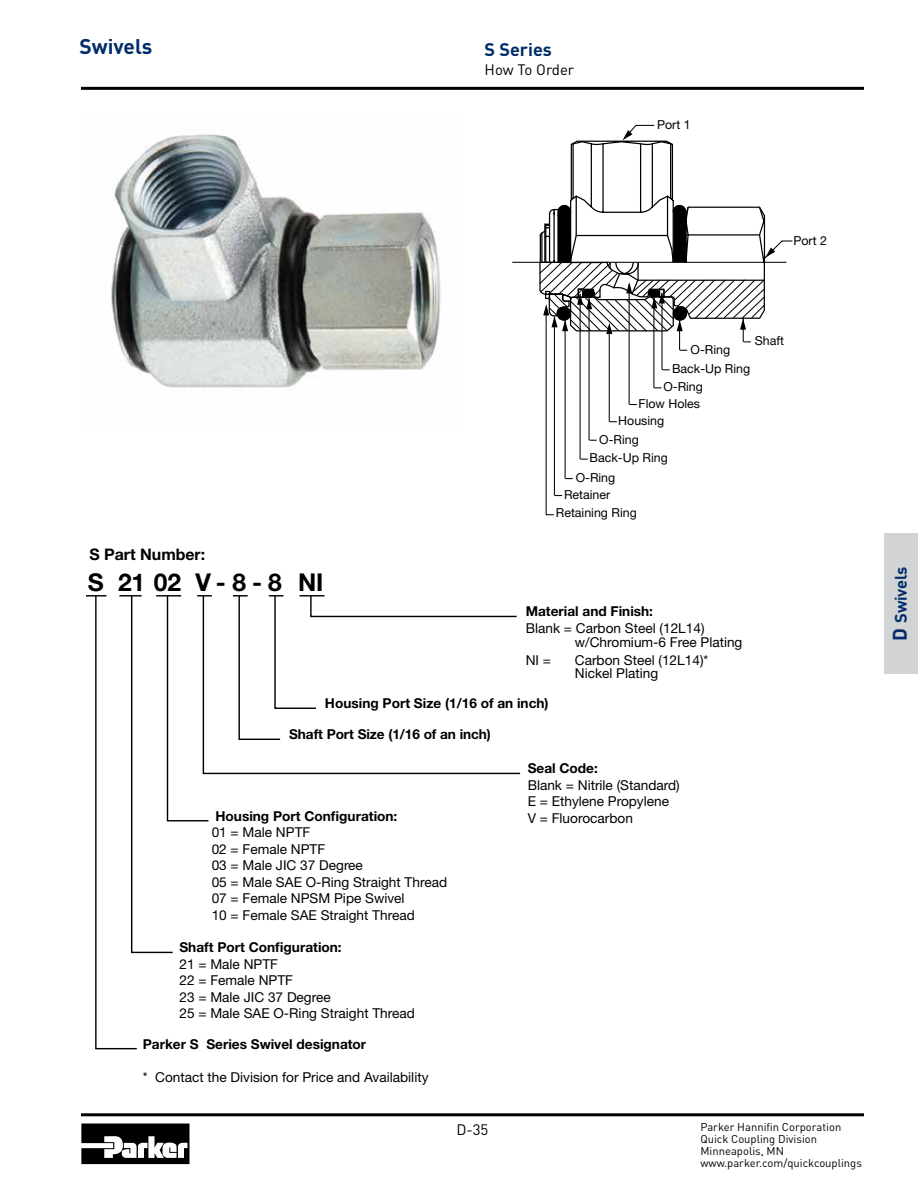
<style>
.page{position:relative;width:918px;height:1188px;background:#fff}
.page>*{position:absolute;margin:0;border:0;box-sizing:border-box;transform-origin:0 0}
.t1{font:700 24.6px "Helvetica Neue LT Std";letter-spacing:-.005em;color:#000}
.t2{font:700 21px "DINOT";color:#002d6a}
.t3{font:700 18px "DINOT";color:#002d6a}
.t4{font:700 16.5px "DINOT";letter-spacing:-.01em;color:#002d6a}
.t5{font:700 15.9px "Helvetica Neue LT Std";color:#000}
.t6{font:15px "DINOT";color:#000}
.t7{font:13.65px/16.5px "Helvetica Neue LT Std";color:#000}
.t8{font:700 13.65px "Helvetica Neue LT Std";color:#000}
.t9{font:12.45px/17.2px "Helvetica Neue LT Std";color:#000}
.t10{font:11.25px/12px "DINOT";color:#000}
.s1{font-size:19.5px}
</style>
<div class="page">
<svg style="left:81px;top:1124px;width:108px;height:40px"></svg>
<hr style="left:81px;top:1113px;width:783px;height:3px;background:#000">
<hr style="left:81px;top:87px;width:783px;height:3px;background:#000">
<div style="left:884px;top:533px;width:34px;height:141px;background:#d1d3d4"></div>
<img style="left:111px;top:134px;width:330px;height:254px">
<hr style="left:512px;top:262px;width:274px;height:1px;background:#000">
<svg style="left:545px;top:124px;width:248px;height:392px"></svg>
<svg style="left:539px;top:130px;width:236px;height:204px"></svg>
<hr style="left:86px;top:595px;width:20px;height:2px;background:#000">
<svg style="left:94px;top:595px;width:427px;height:455px"></svg>
<h2 class="t2" style="left:79px;top:32px;width:75px">Swivels</h2>
<h3 class="t3" style="left:485px;top:37px;width:69px">S Series</h3>
<p class="t6" style="left:485px;top:60px;width:91px">How To Order</p>
<p class="t9" style="left:657px;top:116px;width:35px">Port 1</p>
<p class="t9" style="left:793px;top:232px;width:35px">Port 2</p>
<p class="t9" style="left:691px;top:341px;width:41px">O-Ring</p>
<p class="t9" style="left:755px;top:332px;width:31px">Shaft</p>
<p class="t9" style="left:672px;top:360px;width:80px">Back-Up Ring</p>
<p class="t9" style="left:618px;top:395px;width:83px;text-indent:20px">Flow Holes<br>Housing</p>
<p class="t9" style="left:590px;top:430px;width:80px;line-height:18.6px;text-indent:10px">O-Ring<br>Back-Up Ring</p>
<p class="t9" style="left:663px;top:378px;width:41px">O-Ring</p>
<p class="t9" style="left:576px;top:469px;width:41px">O-Ring</p>
<p class="t9" style="left:564px;top:486px;width:48px">Retainer</p>
<p class="t5" style="left:89px;top:544px;width:117px">S Part Number:</p>
<h1 class="t1" style="left:88px;top:567px;width:176px">S 2102 V- -</h1>
<h1 class="t1" style="left:232px;top:567px;width:93px">8 8NI</h1>
<p class="t9" style="left:556px;top:504px;width:82px">Retaining Ring</p>
<p class="t8" style="left:526px;top:603px;width:129px">Material and Finish:</p>
<p class="t7" style="left:575px;top:621px;width:169px;line-height:13.6px;text-indent:-49px">Blank = Carbon Steel (12L14) w/Chromium-6 Free Plating</p>
<p class="t7" style="left:526px;top:651px;width:27px">NI =</p>
<p class="t7" style="left:575px;top:653px;width:135px;line-height:13.6px">Carbon Steel (12L14)*<br>Nickel Plating</p>
<p class="t8" style="left:325px;top:695px;width:225px">Housing Port Size (1/16 of an inch)</p>
<p class="t8" style="left:289px;top:726px;width:203px">Shaft Port Size (1/16 of an inch)</p>
<p class="t8" style="left:215px;top:808px;width:183px">Housing Port Configuration:</p>
<p class="t7" style="left:212px;top:824px;width:237px">01 = Male NPTF<br>02 = Female NPTF<br>03 = Male JIC 37 Degree<br>05 = Male SAE O-Ring Straight Thread<br>07 = Female NPSM Pipe Swivel<br>10 = Female SAE Straight Thread</p>
<p class="t8" style="left:179px;top:939px;width:164px">Shaft Port Configuration:</p>
<p class="t7" style="left:179px;top:956px;width:237px">21 = Male NPTF<br>22 = Female NPTF<br>23 = Male JIC 37 Degree<br>25 = Male SAE O-Ring Straight Thread</p>
<p class="t8" style="left:143px;top:1035px;width:225px">Parker S Series Swivel designator</p>
<p class="t7" style="left:143px;top:1068px;width:287px">* Contact the Division for Price and Availability</p>
<p class="t8" style="left:528px;top:760px;width:72px">Seal Code:</p>
<p class="t7" style="left:528px;top:777px;width:154px">Blank = Nitrile (Standard)<br>E = Ethylene Propylene<br>V = Fluorocarbon</p>
<p class="t6" style="left:457px;top:1119px;width:33px">D-35</p>
<p class="t10" style="left:700px;top:1120px;width:163px">Parker Hannifin Corporation<br>Quick Coupling Division<br>Minneapolis, MN www.parker.com/quickcouplings</p>
<p class="t4" style="left:890px;top:641px;width:76px;rotate:-90deg"><span class="s1">D</span> Swivels</p>
</div>
